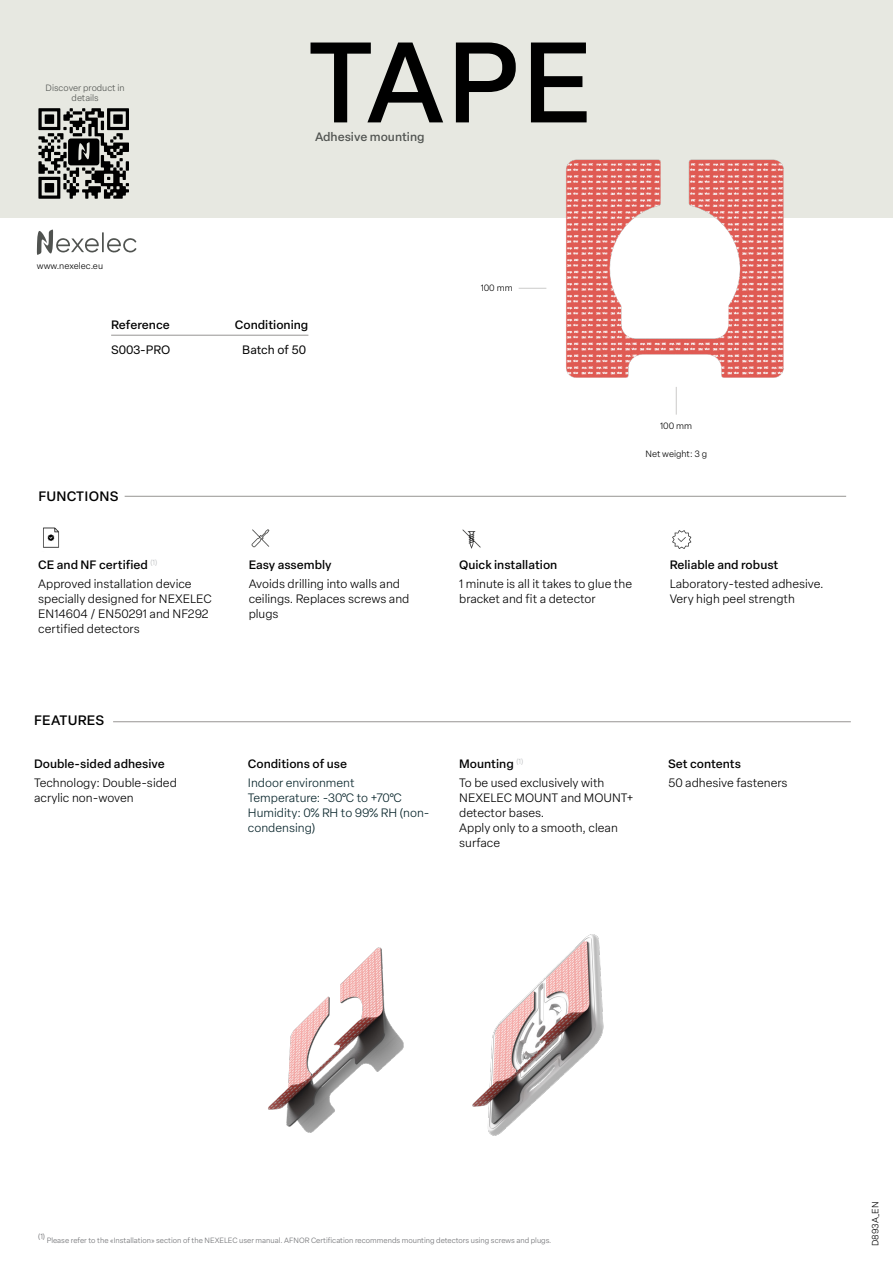
<style>
.page{position:relative;width:893px;height:1263px;background:#fff}
.page>*{position:absolute;margin:0;border:0;box-sizing:border-box;transform-origin:0 0}
.t1{font:500 112.5px "Elza Text";color:#000}
.t2{font:500 13.5px "Elza Text";letter-spacing:.02em;color:#000}
.t3{font:300 12px/15px "Elza Text";color:#000}
.t4{font:300 12px/15px "Elza Text";color:#000101}
.t5{font:300 12px/15px "Elza Text";color:#062329}
.t6{font:500 12px "Elza Text";color:#000}
.t7{font:500 12px "Elza Text";color:#000101}
.t8{font:500 12px "Elza Text";color:#505350}
.t9{font:12px "Elza Text";letter-spacing:-.01em;color:#000}
.t10{font:12px "Elza Text";color:#000101}
.t11{font:300 9px "Elza Text";color:#000}
.t12{font:300 9px/10.8px "Elza Text";color:#505350;text-align:center}
.t13{font:300 7.5px "Elza Text";color:#6d6e71}
.s1{font-weight:500;color:#000101}
.s2{font-weight:500}
</style>
<div class="page">
<div style="left:0;top:0;width:893px;height:217px;background:#e7e8e1"></div>
<img style="left:549px;top:159px;width:282px;height:219px">
<hr style="left:111px;top:335px;width:197px;height:1px;background:#979593">
<svg style="left:519px;top:288px;width:27px;height:1px"></svg>
<hr style="left:125px;top:496px;width:721px;height:1px;background:#979593">
<hr style="left:113px;top:721px;width:738px;height:1px;background:#979593">
<img style="left:251px;top:529px;width:19px;height:19px">
<img style="left:672px;top:530px;width:20px;height:19px">
<img style="left:462px;top:529px;width:19px;height:20px">
<img style="left:268px;top:947px;width:136px;height:186px">
<img style="left:472px;top:934px;width:132px;height:202px">
<svg style="left:676px;top:387px;width:1px;height:28px"></svg>
<img style="left:43px;top:527px;width:17px;height:21px">
<svg style="left:37px;top:229px;width:100px;height:26px"></svg>
<svg style="left:38px;top:108px;width:91px;height:91px"></svg>
<p class="t12" style="left:46px;top:82px;width:81px">Discover product in details</p>
<h1 class="t1" style="left:307px;top:-3px;width:287px">TAPE</h1>
<p class="t8" style="left:315px;top:128px;width:111px">Adhesive mounting</p>
<p class="t11" style="left:37px;top:260px;width:68px">www.nexelec.eu</p>
<p class="t6" style="left:111px;top:315px;width:60px">Reference</p>
<p class="t6" style="left:235px;top:315px;width:75px">Conditioning</p>
<p class="t10" style="left:111px;top:341px;width:61px">S003-PRO</p>
<p class="t9" style="left:242px;top:341px;width:65px">Batch of 50</p>
<p class="t2" style="left:38px;top:486px;width:82px">FUNCTIONS</p>
<p class="t3" style="left:38px;top:555px;width:155px;line-height:19.2px"><span class="s1">CE and NF certified</span> <sup>(1)<br></sup>Approved installation device</p>
<p class="t3" style="left:38px;top:591px;width:175px">specially designed for NEXELEC<br>EN14604 / EN50291 and NF292 certified detectors</p>
<p class="t7" style="left:249px;top:556px;width:84px">Easy assembly</p>
<p class="t4" style="left:249px;top:576px;width:162px">Avoids drilling into walls and ceilings. Replaces screws and plugs</p>
<p class="t11" style="left:481px;top:282px;width:33px">100 mm</p>
<p class="t11" style="left:660px;top:420px;width:33px">100 mm</p>
<p class="t11" style="left:645px;top:447px;width:63px">Net weight: 3 g</p>
<p class="t7" style="left:459px;top:556px;width:100px">Quick installation</p>
<p class="t4" style="left:459px;top:576px;width:174px">1 minute is all it takes to glue the bracket and fit a detector</p>
<p class="t7" style="left:670px;top:556px;width:110px">Reliable and robust</p>
<p class="t4" style="left:670px;top:576px;width:155px">Laboratory-tested adhesive.<br>Very high peel strength</p>
<p class="t2" style="left:34px;top:710px;width:72px">FEATURES</p>
<p class="t6" style="left:34px;top:755px;width:132px">Double-sided adhesive</p>
<p class="t4" style="left:34px;top:775px;width:144px">Technology: Double-sided acrylic non-woven</p>
<p class="t6" style="left:248px;top:755px;width:101px">Conditions of use</p>
<p class="t5" style="left:248px;top:775px;width:183px">Indoor environment<br>Temperature: -30°C to +70°C<br>Humidity: 0% RH to 99% RH (non&shy;condensing)</p>
<p class="t3" style="left:459px;top:753px;width:147px;line-height:19.2px"><span class="s2">Mounting</span> <sup>(1)<br></sup>To be used exclusively with</p>
<p class="t3" style="left:459px;top:790px;width:176px">NEXELEC MOUNT and MOUNT+ detector bases.<br>Apply only to a smooth, clean surface</p>
<p class="t6" style="left:668px;top:755px;width:74px">Set contents</p>
<p class="t3" style="left:668px;top:775px;width:121px">50 adhesive fasteners</p>
<p class="t13" style="left:38px;top:1231px;width:8px">(1)</p>
<p class="t13" style="left:47px;top:1235px;width:506px">Please refer to the «Installation» section of the NEXELEC user manual. AFNOR Certification recommends mounting detectors using screws and plugs.</p>
<p class="t11" style="left:869px;top:1246px;width:46px;rotate:-90deg">D893A_EN</p>
</div>
